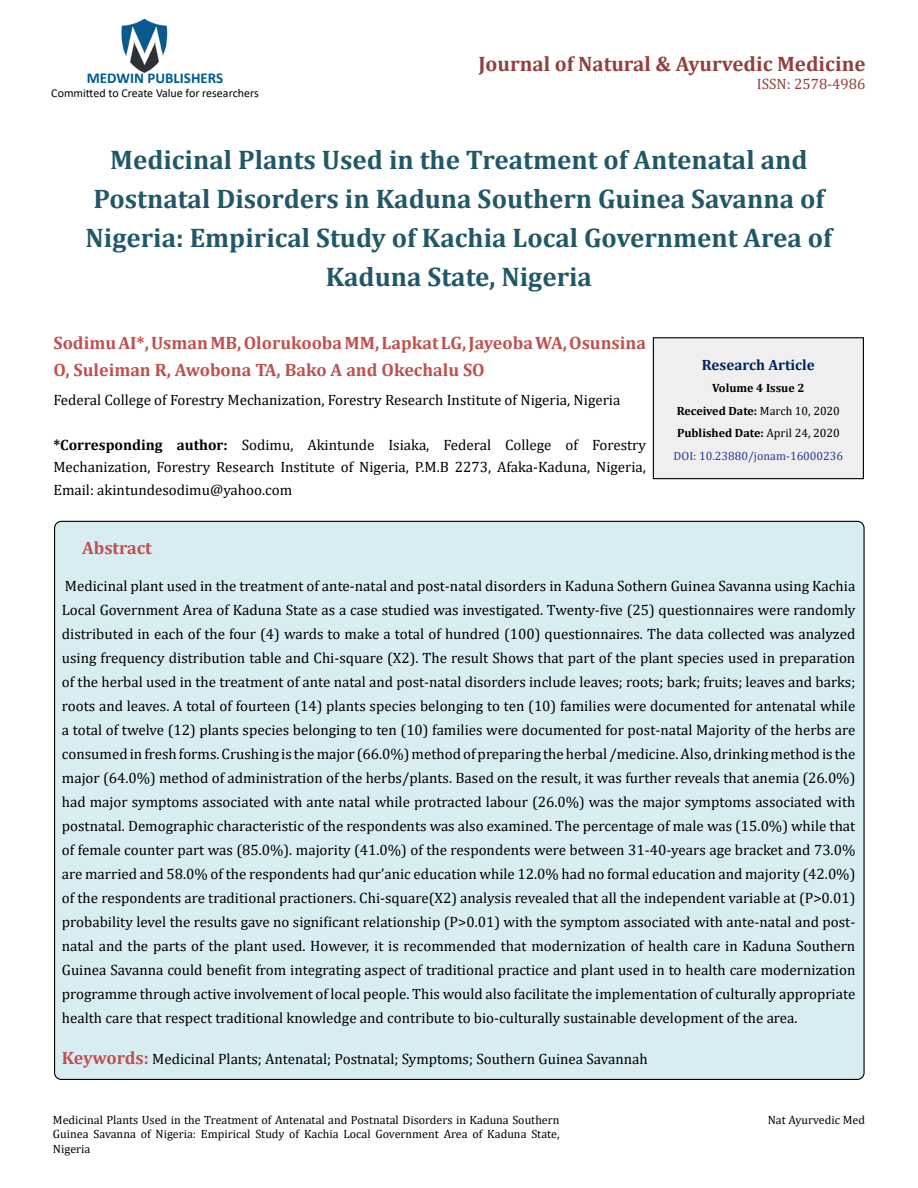
<style>
.page{position:relative;width:918px;height:1188px;background:#fff}
.page>*{position:absolute;margin:0;border:0;box-sizing:border-box;transform-origin:0 0}
.t1{font:700 27px/39px "Cambria";color:#215868;text-align:center}
.t2{font:700 21px "Cambria";color:#953f3c}
.t3{font:700 18px/27px "Cambria";color:#c0504d}
.t4{font:15px/24px "Cambria";color:#000;text-align:justify}
.t5{font:700 15px "Calibri";color:#005991}
.t6{font:700 15px "Cambria";color:#002060}
.t7{font:15px "Cambria";color:#953f3c}
.t8{font:12px/14.4px "Cambria";color:#000;text-align:justify}
.t9{font:700 12px/22.5px "Cambria";color:#000;text-align:center}
.t10{font:12px "Calibri";color:#000}
.s1{font-weight:700}
.s2{font-weight:400}
.s3{font-weight:400;color:#25408f}
.s4{font-weight:700;font-size:18px;color:#c0504d}
</style>
<div class="page">
<img style="left:121px;top:18px;width:47px;height:55px">
<div style="left:653px;top:338px;width:210px;height:141px;background:#efefef"></div>
<div style="left:653px;top:337px;width:211px;height:142px;border:1px solid #000"></div>
<div style="left:55px;top:521px;width:809px;height:558px;background:#d8edf2;border-radius:7px"></div>
<p class="t5" style="left:87px;top:67px;width:138px">MEDWIN PUBLISHERS</p>
<p class="t10" style="left:51px;top:85px;width:209px">Committed to Create Value for researchers</p>
<h2 class="t2" style="left:478px;top:49px;width:389px">Journal of Natural &amp; Ayurvedic Medicine</h2>
<p class="t7" style="left:757px;top:75px;width:110px">ISSN: 2578-4986</p>
<h1 class="t1" style="left:86px;top:139px;width:748px">Medicinal Plants Used in the Treatment of Antenatal and Postnatal Disorders in Kaduna Southern Guinea Savanna of Nigeria: Empirical Study of Kachia Local Government Area of Kaduna State, Nigeria</h1>
<p class="t3" style="left:53px;top:328px;width:594px">Sodimu AI*, Usman MB, Olorukooba MM, Lapkat LG, Jayeoba WA, Osunsina<br>O, Suleiman R, Awobona TA, Bako A and Okechalu SO</p>
<p class="t4" style="left:53px;top:388px;width:569px">Federal College of Forestry Mechanization, Forestry Research Institute of Nigeria, Nigeria</p>
<p class="t4" style="left:53px;top:433px;width:594px;line-height:22.5px"><span class="s1">*Corresponding author:</span> Sodimu, Akintunde Isiaka, Federal College of Forestry Mechanization, Forestry Research Institute of Nigeria, P.M.B 2273, Afaka-Kaduna, Nigeria, Email: akintundesodimu@yahoo.com</p>
<p class="t6" style="left:702px;top:354px;width:114px">Research Article</p>
<p class="t9" style="left:674px;top:376px;width:171px">Volume 4 Issue 2<br>Received Date: <span class="s2">March 10, 2020<br></span>Published Date: <span class="s2">April 24, 2020<br></span><span class="s3">DOI: 10.23880/jonam-16000236</span></p>
<p class="t3" style="left:82px;top:534px;width:71px">Abstract</p>
<p class="t4" style="left:62px;top:574px;width:795px">Medicinal plant used in the treatment of ante-natal and post-natal disorders in Kaduna Sothern Guinea Savanna using Kachia Local Government Area of Kaduna State as a case studied was investigated. Twenty-five (25) questionnaires were randomly distributed in each of the four (4) wards to make a total of hundred (100) questionnaires. The data collected was analyzed using frequency distribution table and Chi-square (X2). The result Shows that part of the plant species used in preparation of the herbal used in the treatment of ante natal and post-natal disorders include leaves; roots; bark; fruits; leaves and barks; roots and leaves. A total of fourteen (14) plants species belonging to ten (10) families were documented for antenatal while a total of twelve (12) plants species belonging to ten (10) families were documented for post-natal Majority of the herbs are consumed in fresh forms. Crushing is the major (66.0%) method of preparing the herbal /medicine. Also, drinking method is the major (64.0%) method of administration of the herbs/plants. Based on the result, it was further reveals that anemia (26.0%) had major symptoms associated with ante natal while protracted labour (26.0%) was the major symptoms associated with postnatal. Demographic characteristic of the respondents was also examined. The percentage of male was (15.0%) while that of female counter part was (85.0%). majority (41.0%) of the respondents were between 31-40-years age bracket and 73.0% are married and 58.0% of the respondents had qur’anic education while 12.0% had no formal education and majority (42.0%) of the respondents are traditional practioners. Chi-square(X2) analysis revealed that all the independent variable at (P&gt;0.01) probability level the results gave no significant relationship (P&gt;0.01) with the symptom associated with ante-natal and post&shy;natal and the parts of the plant used. However, it is recommended that modernization of health care in Kaduna Southern Guinea Savanna could benefit from integrating aspect of traditional practice and plant used in to health care modernization programme through active involvement of local people. This would also facilitate the implementation of culturally appropriate health care that respect traditional knowledge and contribute to bio-culturally sustainable development of the area.</p>
<p class="t4" style="left:62px;top:1047px;width:587px"><span class="s4">Keywords:</span> Medicinal Plants; Antenatal; Postnatal; Symptoms; Southern Guinea Savannah</p>
<p class="t8" style="left:53px;top:1113px;width:508px">Medicinal Plants Used in the Treatment of Antenatal and Postnatal Disorders in Kaduna Southern Guinea Savanna of Nigeria: Empirical Study of Kachia Local Government Area of Kaduna State, Nigeria</p>
<p class="t8" style="left:768px;top:1113px;width:99px">Nat Ayurvedic Med</p>
</div>
